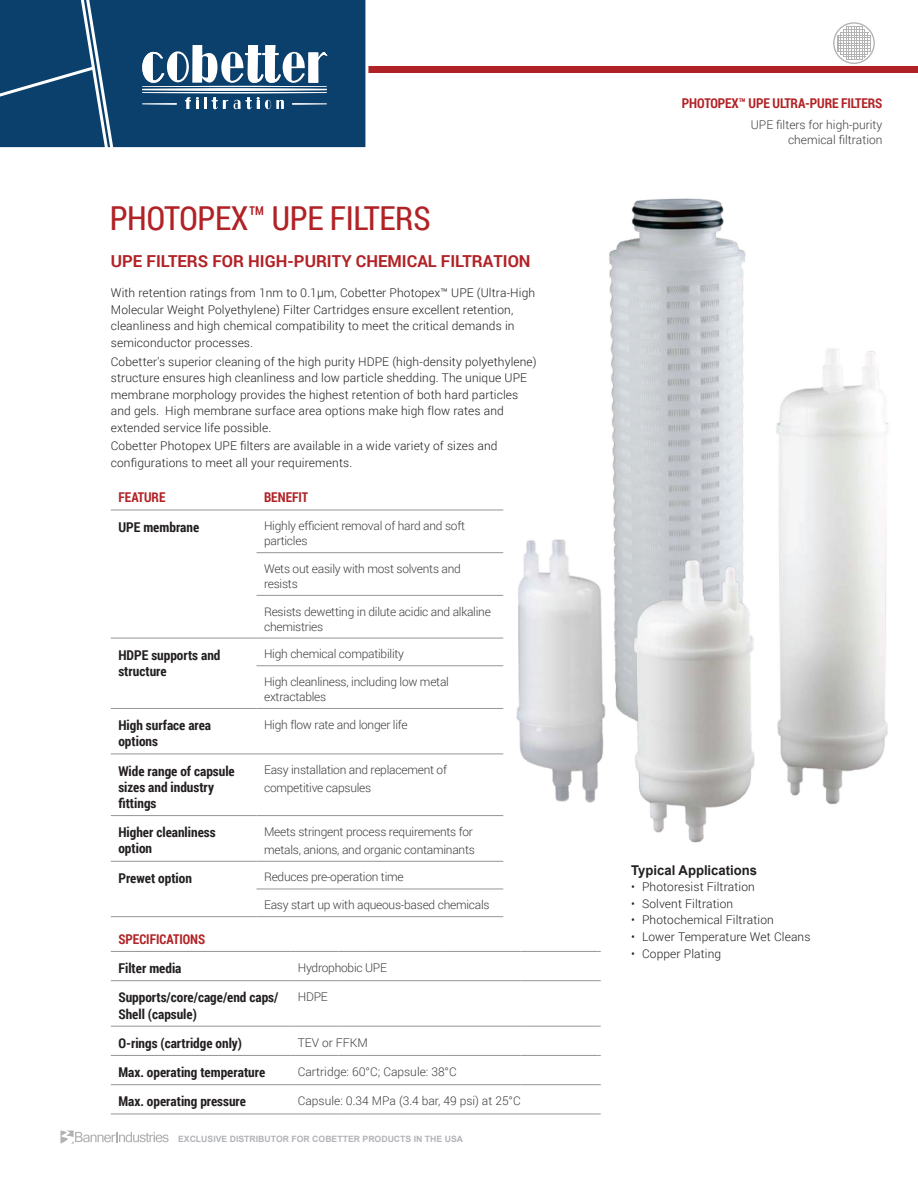
<style>
.page{position:relative;width:918px;height:1188px;background:#fff}
.page>*{position:absolute;margin:0;border:0;box-sizing:border-box;transform-origin:0 0}
.t1{font:33px "Roboto Condensed";letter-spacing:-.01em;color:#b12226}
.t2{font:700 16.5px "Roboto";color:#b12226}
.t3{font:700 13.5px/16.2px "Roboto Condensed";color:#231f20}
.t4{font:700 13.5px "Roboto Condensed";letter-spacing:-.01em;color:#b12226}
.t5{font:700 13.5px "Arial";color:#231f20}
.t6{font:300 12px/16.5px "Roboto";letter-spacing:.01em;color:#231f20}
.t7{font:300 12px/15px "Roboto";letter-spacing:-.02em;color:#3e3e3f}
.t8{font:300 12px/14.4px "Roboto";color:#3e3e3f;text-align:right}
.t9{font:700 8.7px "Arial";color:#b2b3b7}
</style>
<div class="page">
<img style="left:501px;top:198px;width:387px;height:645px">
<svg style="left:833px;top:22px;width:42px;height:42px"></svg>
<hr style="left:111px;top:510px;width:145px;height:1px;background:#939598">
<hr style="left:256px;top:510px;width:247px;height:1px;background:#939598">
<hr style="left:256px;top:552px;width:247px;height:1px;background:#939598">
<hr style="left:256px;top:595px;width:247px;height:1px;background:#939598">
<hr style="left:111px;top:638px;width:145px;height:1px;background:#939598">
<hr style="left:256px;top:638px;width:247px;height:1px;background:#939598">
<hr style="left:256px;top:665px;width:247px;height:1px;background:#939598">
<hr style="left:111px;top:708px;width:145px;height:1px;background:#939598">
<hr style="left:256px;top:708px;width:247px;height:1px;background:#939598">
<hr style="left:111px;top:754px;width:145px;height:1px;background:#939598">
<hr style="left:256px;top:754px;width:247px;height:1px;background:#939598">
<hr style="left:111px;top:815px;width:145px;height:1px;background:#939598">
<hr style="left:256px;top:815px;width:247px;height:1px;background:#939598">
<hr style="left:111px;top:861px;width:145px;height:1px;background:#939598">
<hr style="left:256px;top:861px;width:247px;height:1px;background:#939598">
<hr style="left:256px;top:889px;width:247px;height:1px;background:#939598">
<hr style="left:111px;top:916px;width:145px;height:1px;background:#939598">
<hr style="left:256px;top:916px;width:247px;height:1px;background:#939598">
<div style="left:330px;top:66px;width:588px;height:7px;background:#b12226"></div>
<div style="left:119px;top:0;width:249px;height:148px;background:#0b406d"></div>
<svg style="left:0;top:0;width:119px;height:148px;background:#1c4d77"></svg>
<svg style="left:142px;top:45px;width:186px;height:65px"></svg>
<svg style="left:60px;top:1131px;width:109px;height:13px"></svg>
<hr style="left:111px;top:1114px;width:179px;height:1px;background:#939598">
<hr style="left:290px;top:1114px;width:48px;height:1px;background:#939598">
<svg style="left:338px;top:1114px;width:29px;height:1px"></svg>
<hr style="left:367px;top:1114px;width:77px;height:1px;background:#939598">
<hr style="left:444px;top:1114px;width:77px;height:1px;background:#939598">
<hr style="left:521px;top:1114px;width:77px;height:1px;background:#939598">
<hr style="left:111px;top:951px;width:179px;height:1px;background:#939598">
<hr style="left:290px;top:951px;width:48px;height:1px;background:#939598">
<svg style="left:338px;top:951px;width:29px;height:1px"></svg>
<hr style="left:367px;top:951px;width:77px;height:1px;background:#939598">
<hr style="left:444px;top:951px;width:77px;height:1px;background:#939598">
<hr style="left:521px;top:951px;width:77px;height:1px;background:#939598">
<hr style="left:111px;top:980px;width:179px;height:1px;background:#939598">
<hr style="left:290px;top:980px;width:48px;height:1px;background:#939598">
<svg style="left:338px;top:980px;width:29px;height:1px"></svg>
<hr style="left:367px;top:980px;width:77px;height:1px;background:#939598">
<hr style="left:444px;top:980px;width:77px;height:1px;background:#939598">
<hr style="left:521px;top:980px;width:77px;height:1px;background:#939598">
<hr style="left:111px;top:1026px;width:179px;height:1px;background:#939598">
<hr style="left:290px;top:1026px;width:48px;height:1px;background:#939598">
<svg style="left:338px;top:1026px;width:29px;height:1px"></svg>
<hr style="left:367px;top:1026px;width:77px;height:1px;background:#939598">
<hr style="left:444px;top:1026px;width:77px;height:1px;background:#939598">
<hr style="left:521px;top:1026px;width:77px;height:1px;background:#939598">
<hr style="left:111px;top:1055px;width:179px;height:1px;background:#939598">
<hr style="left:290px;top:1055px;width:48px;height:1px;background:#939598">
<svg style="left:338px;top:1055px;width:29px;height:1px"></svg>
<hr style="left:367px;top:1055px;width:77px;height:1px;background:#939598">
<hr style="left:444px;top:1055px;width:77px;height:1px;background:#939598">
<hr style="left:521px;top:1055px;width:77px;height:1px;background:#939598">
<hr style="left:111px;top:1084px;width:179px;height:1px;background:#939598">
<hr style="left:290px;top:1084px;width:48px;height:1px;background:#939598">
<svg style="left:338px;top:1084px;width:29px;height:1px"></svg>
<hr style="left:367px;top:1084px;width:77px;height:1px;background:#939598">
<hr style="left:444px;top:1084px;width:77px;height:1px;background:#939598">
<hr style="left:521px;top:1084px;width:77px;height:1px;background:#939598">
<h1 class="t1" style="left:110px;top:196px;width:322px">PHOTOPEX™ UPE FILTERS</h1>
<h2 class="t2" style="left:111px;top:250px;width:421px">UPE FILTERS FOR HIGH-PURITY CHEMICAL FILTRATION</h2>
<p class="t6" style="left:111px;top:284px;width:426px">With retention ratings from 1nm to 0.1μm, Cobetter Photopex™ UPE (Ultra-High Molecular Weight Polyethylene) Filter Cartridges ensure excellent retention, cleanliness and high chemical compatibility to meet the critical demands in semiconductor processes.</p>
<p class="t6" style="left:111px;top:353px;width:427px">Cobetter's superior cleaning of the high purity HDPE (high-density polyethylene) structure ensures high cleanliness and low particle shedding. The unique UPE membrane morphology provides the highest retention of both hard particles and gels. High membrane surface area options make high flow rates and extended service life possible.</p>
<p class="t6" style="left:111px;top:437px;width:388px">Cobetter Photopex UPE filters are available in a wide variety of sizes and configurations to meet all your requirements.</p>
<p class="t4" style="left:118px;top:488px;width:49px">FEATURE</p>
<p class="t4" style="left:264px;top:488px;width:46px">BENEFIT</p>
<p class="t3" style="left:118px;top:518px;width:82px">UPE membrane</p>
<p class="t7" style="left:264px;top:518px;width:202px">Highly efficient removal of hard and soft particles</p>
<p class="t7" style="left:264px;top:561px;width:198px">Wets out easily with most solvents and resists</p>
<p class="t7" style="left:264px;top:603px;width:228px">Resists dewetting in dilute acidic and alkaline chemistries</p>
<p class="t3" style="left:118px;top:646px;width:104px">HDPE supports and structure</p>
<p class="t7" style="left:264px;top:646px;width:142px">High chemical compatibility</p>
<p class="t7" style="left:264px;top:674px;width:186px">High cleanliness, including low metal extractables</p>
<p class="t3" style="left:118px;top:717px;width:94px">High surface area options</p>
<p class="t7" style="left:264px;top:716px;width:145px">High flow rate and longer life</p>
<p class="t3" style="left:118px;top:762px;width:118px">Wide range of capsule sizes and industry fittings</p>
<p class="t7" style="left:264px;top:760px;width:184px;line-height:18px">Easy installation and replacement of competitive capsules</p>
<p class="t3" style="left:118px;top:824px;width:99px">Higher cleanliness option</p>
<p class="t7" style="left:264px;top:822px;width:212px;line-height:18px">Meets stringent process requirements for metals, anions, and organic contaminants</p>
<p class="t3" style="left:118px;top:870px;width:75px">Prewet option</p>
<p class="t7" style="left:264px;top:869px;width:141px">Reduces pre-operation time</p>
<p class="t7" style="left:264px;top:897px;width:227px">Easy start up with aqueous-based chemicals</p>
<p class="t4" style="left:118px;top:930px;width:88px">SPECIFICATIONS</p>
<p class="t3" style="left:118px;top:960px;width:65px">Filter media</p>
<p class="t7" style="left:298px;top:959px;width:91px">Hydrophobic UPE</p>
<p class="t3" style="left:118px;top:989px;width:161px">Supports/core/cage/end caps/<br>Shell (capsule)</p>
<p class="t7" style="left:298px;top:989px;width:31px">HDPE</p>
<p class="t3" style="left:118px;top:1034px;width:125px">O-rings (cartridge only)</p>
<p class="t8" style="left:298px;top:1035px;width:71px">TEV or FFKM</p>
<p class="t3" style="left:118px;top:1064px;width:148px">Max. operating temperature</p>
<p class="t8" style="left:298px;top:1064px;width:161px">Cartridge: 60°C; Capsule: 38°C</p>
<p class="t3" style="left:118px;top:1093px;width:129px">Max. operating pressure</p>
<p class="t8" style="left:298px;top:1093px;width:225px">Capsule: 0.34 MPa (3.4 bar, 49 psi) at 25°C</p>
<p class="t9" style="left:178px;top:1133px;width:287px">EXCLUSIVE DISTRIBUTOR FOR COBETTER PRODUCTS IN THE USA</p>
<p class="t4" style="left:682px;top:93px;width:202px">PHOTOPEX™ UPE ULTRA-PURE FILTERS</p>
<p class="t8" style="left:751px;top:117px;width:133px">UPE filters for high-purity chemical filtration</p>
<p class="t5" style="left:631px;top:861px;width:127px">Typical Applications</p>
<p class="t6" style="left:631px;top:878px;width:125px">• Photoresist Filtration</p>
<p class="t6" style="left:631px;top:895px;width:103px">• Solvent Filtration</p>
<p class="t6" style="left:631px;top:912px;width:144px">• Photochemical Filtration</p>
<p class="t6" style="left:631px;top:928px;width:181px">• Lower Temperature Wet Cleans</p>
<p class="t6" style="left:631px;top:945px;width:91px">• Copper Plating</p>
</div>
